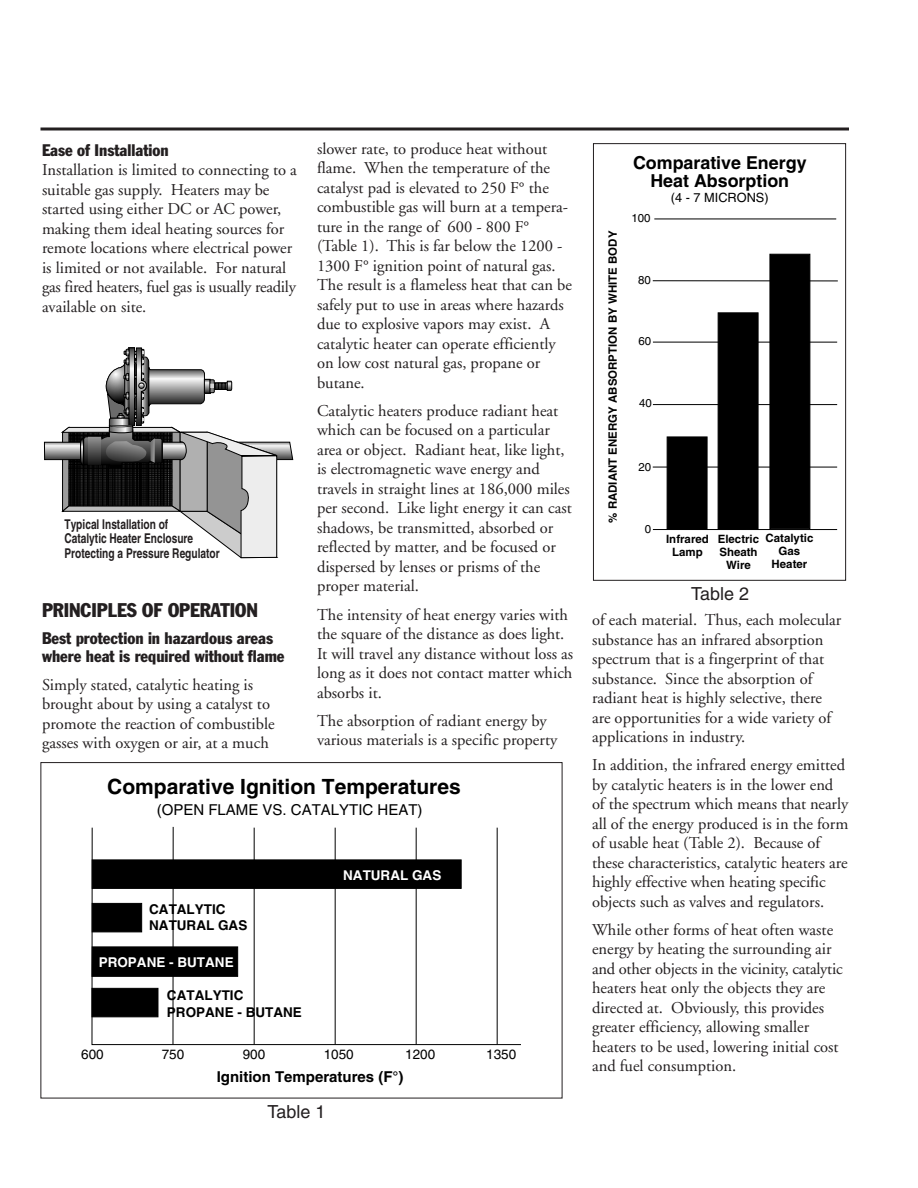
<style>
.page{position:relative;width:918px;height:1188px;background:#fff}
.page>*{position:absolute;margin:0;border:0;box-sizing:border-box;transform-origin:0 0}
.t1{font:700 21px "Helvetica";color:#000}
.t2{font:condensed 19.5px "Franklin Gothic";color:#231f20}
.t3{font:18px "Helvetica";color:#231f20}
.t4{font:700 17.85px/17.9px "Helvetica";color:#000;text-align:center}
.t5{font:16.5px/19.5px "Adobe Garamond";color:#231f20}
.t6{font:condensed 16.5px/18px "Franklin Gothic";color:#231f20}
.t7{font:15px "Helvetica";color:#000}
.t8{font:700 15px "Helvetica";color:#000}
.t9{font:700 13.5px/14.2px "Helvetica";color:#231f20;scale:.75 1}
.t10{font:700 13.5px/16.5px "Helvetica";color:#000}
.t11{font:700 13.5px "Helvetica";color:#fff}
.t12{font:13.5px "Helvetica";color:#000}
.t13{font:12.75px "Helvetica";color:#000}
.t14{font:700 11.55px/12.8px "Helvetica";color:#000;text-align:center}
.t15{font:11.55px "Helvetica";color:#000}
</style>
<div class="page">
<hr style="left:40px;top:128px;width:809px;height:2px;background:#231f20">
<svg style="left:91px;top:827px;width:430px;height:218px"></svg>
<div style="left:92px;top:988px;width:66px;height:29px;background:#000;border:1px solid #000"></div>
<div style="left:92px;top:947px;width:146px;height:30px;background:#000;border:1px solid #000"></div>
<div style="left:92px;top:903px;width:50px;height:29px;background:#000"></div>
<div style="left:92px;top:860px;width:370px;height:29px;background:#000;border:1px solid #000"></div>
<div style="left:770px;top:254px;width:40px;height:275px;background:#000"></div>
<div style="left:718px;top:313px;width:40px;height:217px;background:#000"></div>
<div style="left:667px;top:437px;width:40px;height:93px;background:#000"></div>
<div style="left:593px;top:143px;width:253px;height:438px;border:1px solid #231f20"></div>
<svg style="left:44px;top:348px;width:249px;height:210px"></svg>
<p class="t6" style="left:42px;top:142px;width:128px">Ease of Installation</p>
<p class="t5" style="left:42px;top:162px;width:256px">Installation is limited to connecting to a suitable gas supply. Heaters may be started using either DC or AC power, making them ideal heating sources for remote locations where electrical power is limited or not available. For natural gas fired heaters, fuel gas is usually readily available on site.</p>
<p class="t9" style="left:64px;top:519px;width:209px">Typical Installation of<br>Catalytic Heater Enclosure<br>Protecting a Pressure Regulator</p>
<p class="t2" style="left:42px;top:603px;width:217px">PRINCIPLES OF OPERATION</p>
<p class="t6" style="left:42px;top:630px;width:244px">Best protection in hazardous areas where heat is required without flame</p>
<p class="t5" style="left:42px;top:676px;width:234px">Simply stated, catalytic heating is brought about by using a catalyst to promote the reaction of combustible gasses with oxygen or air, at a much</p>
<p class="t5" style="left:317px;top:140px;width:256px">slower rate, to produce heat without flame. When the temperature of the catalyst pad is elevated to 250 F° the combustible gas will burn at a tempera&shy;ture in the range of 600 - 800 F° (Table 1). This is far below the 1200 - 1300 F° ignition point of natural gas.<br>The result is a flameless heat that can be safely put to use in areas where hazards due to explosive vapors may exist. A catalytic heater can operate efficiently on low cost natural gas, propane or butane.</p>
<p class="t5" style="left:317px;top:402px;width:256px">Catalytic heaters produce radiant heat which can be focused on a particular area or object. Radiant heat, like light, is electromagnetic wave energy and travels in straight lines at 186,000 miles per second. Like light energy it can cast shadows, be transmitted, absorbed or reflected by matter, and be focused or dispersed by lenses or prisms of the proper material.</p>
<p class="t5" style="left:317px;top:606px;width:258px">The intensity of heat energy varies with the square of the distance as does light.<br>It will travel any distance without loss as long as it does not contact matter which absorbs it.</p>
<p class="t5" style="left:317px;top:712px;width:242px">The absorption of radiant energy by various materials is a specific property</p>
<p class="t1" style="left:107px;top:779px;width:355px">Comparative Ignition Temperatures</p>
<p class="t7" style="left:157px;top:804px;width:267px">(OPEN FLAME VS. CATALYTIC HEAT)</p>
<p class="t10" style="left:149px;top:902px;width:100px">CATALYTIC<br>NATURAL GAS</p>
<p class="t11" style="left:99px;top:957px;width:136px">PROPANE - BUTANE</p>
<p class="t10" style="left:167px;top:989px;width:136px">CATALYTIC<br>PROPANE - BUTANE</p>
<p class="t11" style="left:343px;top:870px;width:100px">NATURAL GAS</p>
<p class="t12" style="left:81px;top:1049px;width:24px">600</p>
<p class="t12" style="left:162px;top:1049px;width:24px">750</p>
<p class="t12" style="left:243px;top:1049px;width:24px">900</p>
<p class="t12" style="left:324px;top:1049px;width:32px">1050</p>
<p class="t12" style="left:405px;top:1049px;width:32px">1200</p>
<p class="t12" style="left:486px;top:1049px;width:32px">1350</p>
<p class="t8" style="left:217px;top:1071px;width:188px">Ignition Temperatures (F°)</p>
<p class="t3" style="left:268px;top:1105px;width:60px">Table 1</p>
<p class="t4" style="left:633px;top:155px;width:175px">Comparative Energy<br>Heat Absorption</p>
<p class="t13" style="left:671px;top:193px;width:99px">(4 - 7 MICRONS)</p>
<p class="t14" style="left:608px;top:523px;width:293px;rotate:-90deg">% RADIANT ENERGY ABSORPTION BY WHITE BODY</p>
<p class="t15" style="left:632px;top:213px;width:21px">100</p>
<p class="t15" style="left:638px;top:275px;width:14px">80</p>
<p class="t15" style="left:639px;top:336px;width:14px">60</p>
<p class="t15" style="left:639px;top:399px;width:14px">40</p>
<p class="t15" style="left:639px;top:463px;width:14px">20</p>
<p class="t15" style="left:645px;top:525px;width:8px">0</p>
<p class="t14" style="left:666px;top:534px;width:44px">Infrared<br>Lamp</p>
<p class="t14" style="left:718px;top:534px;width:43px">Electric<br>Sheath<br>Wire</p>
<p class="t14" style="left:766px;top:533px;width:49px">Catalytic<br>Gas<br>Heater</p>
<p class="t3" style="left:691px;top:588px;width:60px">Table 2</p>
<p class="t5" style="left:592px;top:612px;width:251px">of each material. Thus, each molecular substance has an infrared absorption spectrum that is a fingerprint of that substance. Since the absorption of radiant heat is highly selective, there are opportunities for a wide variety of applications in industry.</p>
<p class="t5" style="left:592px;top:757px;width:258px">In addition, the infrared energy emitted by catalytic heaters is in the lower end of the spectrum which means that nearly all of the energy produced is in the form of usable heat (Table 2). Because of these characteristics, catalytic heaters are highly effective when heating specific objects such as valves and regulators.</p>
<p class="t5" style="left:592px;top:921px;width:252px">While other forms of heat often waste energy by heating the surrounding air and other objects in the vicinity, catalytic heaters heat only the objects they are directed at. Obviously, this provides greater efficiency, allowing smaller heaters to be used, lowering initial cost and fuel consumption.</p>
</div>
